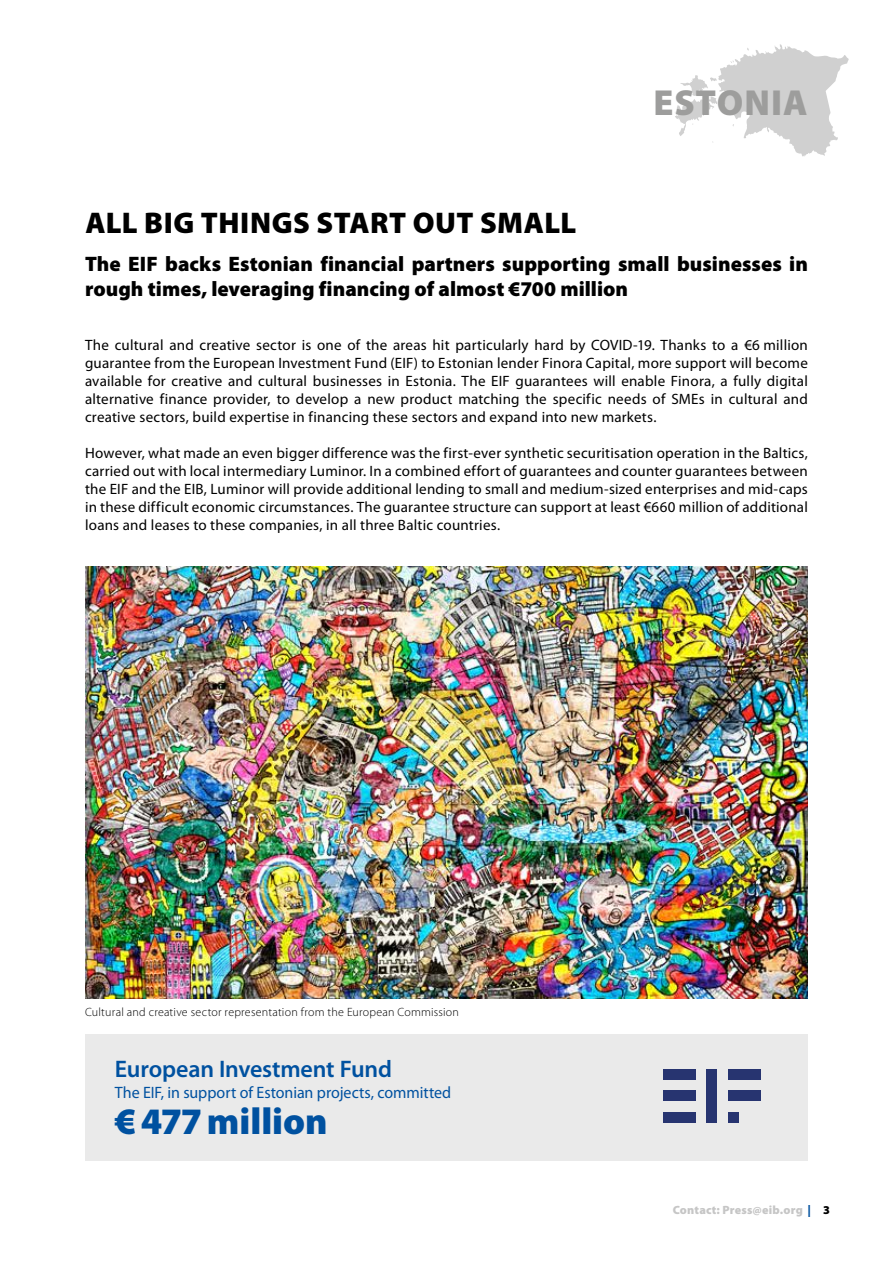
<style>
.page{position:relative;width:893px;height:1263px;background:#fff}
.page>*{position:absolute;margin:0;border:0;box-sizing:border-box;transform-origin:0 0}
.t1{font:900 37.5px "Myriad Pro";color:#0051a0}
.t2{font:900 36.3px "Myriad Pro";letter-spacing:.025em;color:#9d9d9c}
.t3{font:900 30px "Myriad Pro";letter-spacing:.015em;color:#000}
.t4{font:600 24px "Myriad Pro";letter-spacing:-.01em;color:#0051a0}
.t5{font:900 21px/25.2px "Myriad Pro";color:#000}
.t6{font:16.5px "Myriad Pro";letter-spacing:-.005em;color:#0051a0}
.t7{font:15px/18px "Myriad Pro";letter-spacing:.015em;color:#000;text-align:justify}
.t8{font:300 12px "Myriad Pro";letter-spacing:.02em;color:#000}
.t9{font:900 12px "Myriad Pro";letter-spacing:.015em;color:#c6c6c6}
.s1{color:#00519e}
.s2{color:#000}
</style>
<div class="page">
<svg style="left:675px;top:44px;width:174px;height:113px"></svg>
<img style="left:85px;top:566px;width:723px;height:432px">
<div style="left:85px;top:1034px;width:723px;height:126px;background:#eaeaea"></div>
<div style="left:663px;top:1069px;width:33px;height:10px;background:#273470"></div>
<div style="left:706px;top:1069px;width:11px;height:54px;background:#273470"></div>
<div style="left:728px;top:1112px;width:11px;height:11px;background:#273470"></div>
<div style="left:663px;top:1090px;width:33px;height:11px;background:#273470"></div>
<div style="left:728px;top:1069px;width:32px;height:10px;background:#273470"></div>
<div style="left:728px;top:1090px;width:32px;height:11px;background:#273470"></div>
<div style="left:663px;top:1112px;width:33px;height:11px;background:#273470"></div>
<h2 class="t2" style="left:653px;top:82px;width:156px">ESTONIA</h2>
<h3 class="t3" style="left:85px;top:206px;width:492px">ALL BIG THINGS START OUT SMALL</h3>
<h3 class="t5" style="left:85px;top:251px;width:724px">The EIF backs Estonian financial partners supporting small businesses in rough times, leveraging financing of almost €700 million</h3>
<p class="t7" style="left:85px;top:336px;width:724px">The cultural and creative sector is one of the areas hit particularly hard by COVID-19. Thanks to a €6 million guarantee from the European Investment Fund (EIF) to Estonian lender Finora Capital, more support will become available for creative and cultural businesses in Estonia. The EIF guarantees will enable Finora, a fully digital alternative finance provider, to develop a new product matching the specific needs of SMEs in cultural and creative sectors, build expertise in financing these sectors and expand into new markets.</p>
<p class="t7" style="left:85px;top:444px;width:724px">However, what made an even bigger difference was the first-ever synthetic securitisation operation in the Baltics, carried out with local intermediary Luminor. In a combined effort of guarantees and counter guarantees between the EIF and the EIB, Luminor will provide additional lending to small and medium-sized enterprises and mid-caps in these difficult economic circumstances. The guarantee structure can support at least €660 million of additional loans and leases to these companies, in all three Baltic countries.</p>
<p class="t8" style="left:85px;top:1005px;width:376px">Cultural and creative sector representation from the European Commission</p>
<h3 class="t4" style="left:115px;top:1055px;width:279px">European Investment Fund</h3>
<p class="t6" style="left:115px;top:1083px;width:338px">The EIF, in support of Estonian projects, committed</p>
<h1 class="t1" style="left:115px;top:1100px;width:214px">€ 477million</h1>
<p class="t9" style="left:673px;top:1203px;width:159px">Contact: Press@eib.org <span class="s1">|</span> <span class="s2">3</span></p>
</div>
